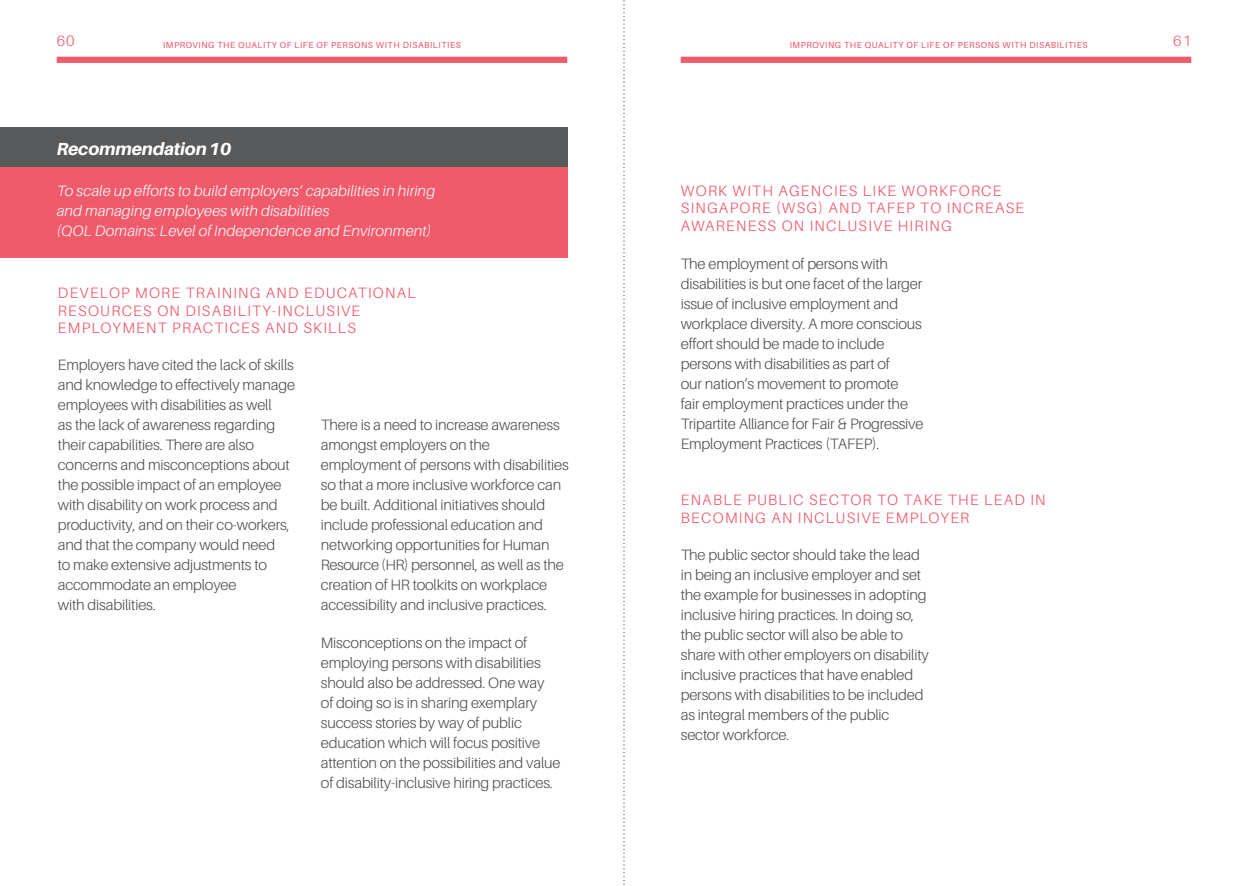
<style>
.page{position:relative;width:1248px;height:886px;background:#fff}
.page>*{position:absolute;margin:0;border:0;box-sizing:border-box;transform-origin:0 0}
.t1{font:italic 800 17.5px "Aileron";letter-spacing:-.01em;color:#fff}
.t2{font:300 15px/20px "Aileron";letter-spacing:-.01em;color:#4d4d4f}
.t3{font:300 15px/17.5px "Aileron";letter-spacing:.085em;color:#f04e63}
.t4{font:italic 300 15px/20px "Aileron";letter-spacing:.01em;color:#fff}
.t5{font:300 15px "Aileron";color:#f05b6c}
.t6{font:8.75px "Aileron";letter-spacing:.06em;color:#f04e63}
</style>
<div class="page">
<div style="left:57px;top:57px;width:510px;height:6px;background:#f05b6c"></div>
<div style="left:680px;top:57px;width:511px;height:6px;background:#f05b6c"></div>
<svg style="left:623px;top:0;width:2px;height:885px"></svg>
<div style="left:0;top:167px;width:567px;height:90px;background:#f05b6c"></div>
<div style="left:0;top:128px;width:567px;height:39px;background:#58595b"></div>
<p class="t5" style="left:57px;top:33px;width:19px">60</p>
<p class="t6" style="left:163px;top:40px;width:299px">IMPROVING THE QUALITY OF LIFE OF PERSONS WITH DISABILITIES</p>
<p class="t6" style="left:789px;top:40px;width:299px">IMPROVING THE QUALITY OF LIFE OF PERSONS WITH DISABILITIES</p>
<p class="t5" style="left:1173px;top:33px;width:19px">61</p>
<p class="t1" style="left:57px;top:139px;width:176px">Recommendation 10</p>
<p class="t4" style="left:57px;top:180px;width:380px">To scale up efforts to build employers’ capabilities in hiring and managing employees with disabilities<br>(QOL Domains: Level of Independence and Environment)</p>
<p class="t3" style="left:58px;top:284px;width:359px">DEVELOP MORE TRAINING AND EDUCATIONAL<br>RESOURCES ON DISABILITY-INCLUSIVE<br>EMPLOYMENT PRACTICES AND SKILLS</p>
<p class="t2" style="left:58px;top:355px;width:239px">Employers have cited the lack of skills and knowledge to effectively manage employees with disabilities as well<br>as the lack of awareness regarding their capabilities. There are also concerns and misconceptions about the possible impact of an employee with disability on work process and productivity, and on their co-workers, and that the company would need<br>to make extensive adjustments to accommodate an employee<br>with disabilities.</p>
<p class="t2" style="left:321px;top:415px;width:249px">There is a need to increase awareness amongst employers on the employment of persons with disabilities so that a more inclusive workforce can be built. Additional initiatives should include professional education and networking opportunities for Human Resource (HR) personnel, as well as the creation of HR toolkits on workplace accessibility and inclusive practices.</p>
<p class="t2" style="left:321px;top:633px;width:241px">Misconceptions on the impact of employing persons with disabilities should also be addressed. One way of doing so is in sharing exemplary success stories by way of public education which will focus positive attention on the possibilities and value of disability-inclusive hiring practices.</p>
<p class="t3" style="left:680px;top:182px;width:345px">WORK WITH AGENCIES LIKE WORKFORCE<br>SINGAPORE (WSG) AND TAFEP TO INCREASE<br>AWARENESS ON INCLUSIVE HIRING</p>
<p class="t2" style="left:680px;top:254px;width:244px">The employment of persons with disabilities is but one facet of the larger issue of inclusive employment and workplace diversity. A more conscious effort should be made to include persons with disabilities as part of<br>our nation’s movement to promote<br>fair employment practices under the Tripartite Alliance for Fair &amp; Progressive Employment Practices (TAFEP).</p>
<p class="t3" style="left:680px;top:491px;width:366px">ENABLE PUBLIC SECTOR TO TAKE THE LEAD IN<br>BECOMING AN INCLUSIVE EMPLOYER</p>
<p class="t2" style="left:680px;top:545px;width:250px">The public sector should take the lead in being an inclusive employer and set the example for businesses in adopting inclusive hiring practices. In doing so, the public sector will also be able to share with other employers on disability inclusive practices that have enabled persons with disabilities to be included as integral members of the public sector workforce.</p>
</div>
